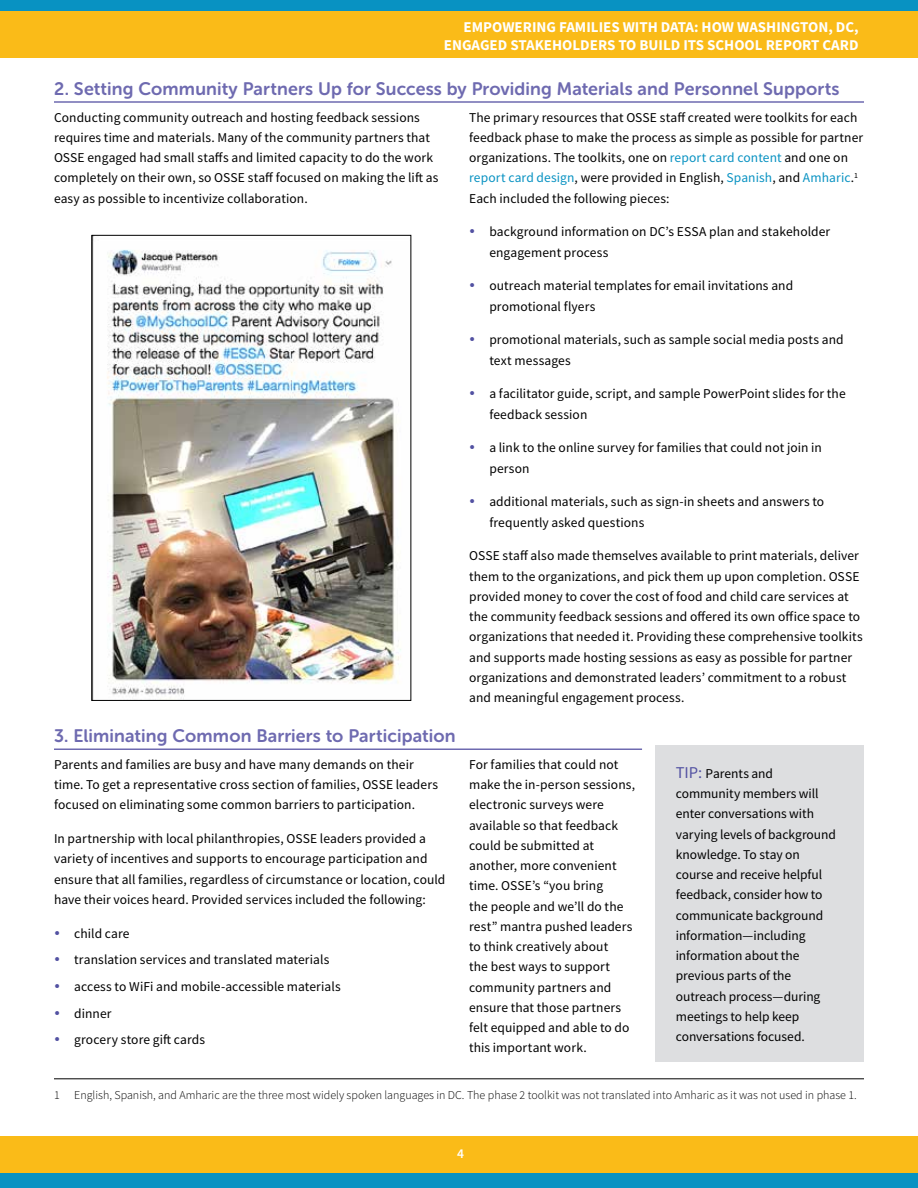
<style>
.page{position:relative;width:918px;height:1188px;background:#fff}
.page>*{position:absolute;margin:0;border:0;box-sizing:border-box;transform-origin:0 0}
.t1{font:18px "Museo Sans Rounded 700";letter-spacing:.01em;color:#6e6ab0}
.t2{font:700 15px/18px "Source Sans Pro";color:#fff;text-align:right}
.t3{font:13.5px/20.2px "Source Sans Pro";letter-spacing:.005em;color:#000}
.t4{font:600 13.5px "Source Sans Pro";color:#fff}
.t5{font:300 12px "Source Sans Pro";color:#000}
.s1{color:#0892c2}
.s2{font-size:16.5px;color:#5251a2}
</style>
<div class="page">
<div style="left:0;top:0;width:918px;height:58px;background:#fabb18"></div>
<div style="left:0;top:0;width:918px;height:11px;background:#0892c2"></div>
<div style="left:0;top:1137px;width:918px;height:47px;background:#fabb18"></div>
<div style="left:0;top:1174px;width:918px;height:14px;background:#0892c2"></div>
<hr style="left:54px;top:101px;width:810px;height:2px;background:#6e6ab0">
<hr style="left:54px;top:1078px;width:810px;height:1px;background:#000">
<hr style="left:54px;top:748px;width:588px;height:2px;background:#6e6ab0">
<img style="left:107px;top:249px;width:294px;height:450px">
<div style="left:92px;top:235px;width:319px;height:466px;border:1px solid #000"></div>
<div style="left:656px;top:745px;width:208px;height:316px;background:#dddee0"></div>
<p class="t2" style="left:444px;top:18px;width:416px">EMPOWERING FAMILIES WITH DATA: HOW WASHINGTON, DC,<br>ENGAGED STAKEHOLDERS TO BUILD ITS SCHOOL REPORT CARD</p>
<h1 class="t1" style="left:54px;top:78px;width:787px">2. Setting Community Partners Up for Success by Providing Materials and Personnel Supports</h1>
<p class="t3" style="left:54px;top:107px;width:386px">Conducting community outreach and hosting feedback sessions requires time and materials. Many of the community partners that OSSE engaged had small staffs and limited capacity to do the work completely on their own, so OSSE staff focused on making the lift as easy as possible to incentivize collaboration.</p>
<p class="t3" style="left:469px;top:107px;width:396px">The primary resources that OSSE staff created were toolkits for each feedback phase to make the process as simple as possible for partner organizations. The toolkits, one on <span class="s1">report card content</span> and one on <span class="s1">report card design</span>, were provided in English, <span class="s1">Spanish</span>, and <span class="s1">Amharic</span>.<sup>1<br></sup>Each included the following pieces:</p>
<p class="t3" style="left:489px;top:222px;width:342px">background information on DC’s ESSA plan and stakeholder engagement process</p>
<p class="t3" style="left:489px;top:276px;width:305px">outreach material templates for email invitations and promotional flyers</p>
<p class="t3" style="left:489px;top:330px;width:356px">promotional materials, such as sample social media posts and text messages</p>
<p class="t3" style="left:489px;top:384px;width:358px">a facilitator guide, script, and sample PowerPoint slides for the feedback session</p>
<p class="t3" style="left:489px;top:438px;width:334px">a link to the online survey for families that could not join in person</p>
<p class="t3" style="left:489px;top:492px;width:336px">additional materials, such as sign-in sheets and answers to frequently asked questions</p>
<p class="t3" style="left:469px;top:546px;width:395px">OSSE staff also made themselves available to print materials, deliver them to the organizations, and pick them up upon completion. OSSE provided money to cover the cost of food and child care services at the community feedback sessions and offered its own office space to organizations that needed it. Providing these comprehensive toolkits and supports made hosting sessions as easy as possible for partner organizations and demonstrated leaders’ commitment to a robust and meaningful engagement process.</p>
<h1 class="t1" style="left:54px;top:726px;width:403px">3. Eliminating Common Barriers to Participation</h1>
<p class="t3" style="left:54px;top:754px;width:386px">Parents and families are busy and have many demands on their time. To get a representative cross section of families, OSSE leaders focused on eliminating some common barriers to participation.</p>
<p class="t3" style="left:54px;top:828px;width:393px">In partnership with local philanthropies, OSSE leaders provided a variety of incentives and supports to encourage participation and ensure that all families, regardless of circumstance or location, could have their voices heard. Provided services included the following:</p>
<p class="t3" style="left:74px;top:920px;width:268px;line-height:26.7px">child care<br>translation services and translated materials access to WiFi and mobile-accessible materials dinner<br>grocery store gift cards</p>
<p class="t3" style="left:469px;top:754px;width:167px">For families that could not make the in-person sessions, electronic surveys were available so that feedback could be submitted at another, more convenient time. OSSE’s “you bring<br>the people and we’ll do the rest” mantra pushed leaders to think creatively about<br>the best ways to support community partners and ensure that those partners felt equipped and able to do this important work.</p>
<p class="t3" style="left:676px;top:763px;width:162px"><span class="s2">TIP:</span> Parents and community members will enter conversations with varying levels of background knowledge. To stay on course and receive helpful feedback, consider how to communicate background information—including information about the previous parts of the outreach process—during meetings to help keep conversations focused.</p>
<p class="t5" style="left:54px;top:1088px;width:804px">1 English, Spanish, and Amharic are the three most widely spoken languages in DC. The phase 2 toolkit was not translated into Amharic as it was not used in phase 1.</p>
<p class="t4" style="left:457px;top:1145px;width:8px">4</p>
</div>
